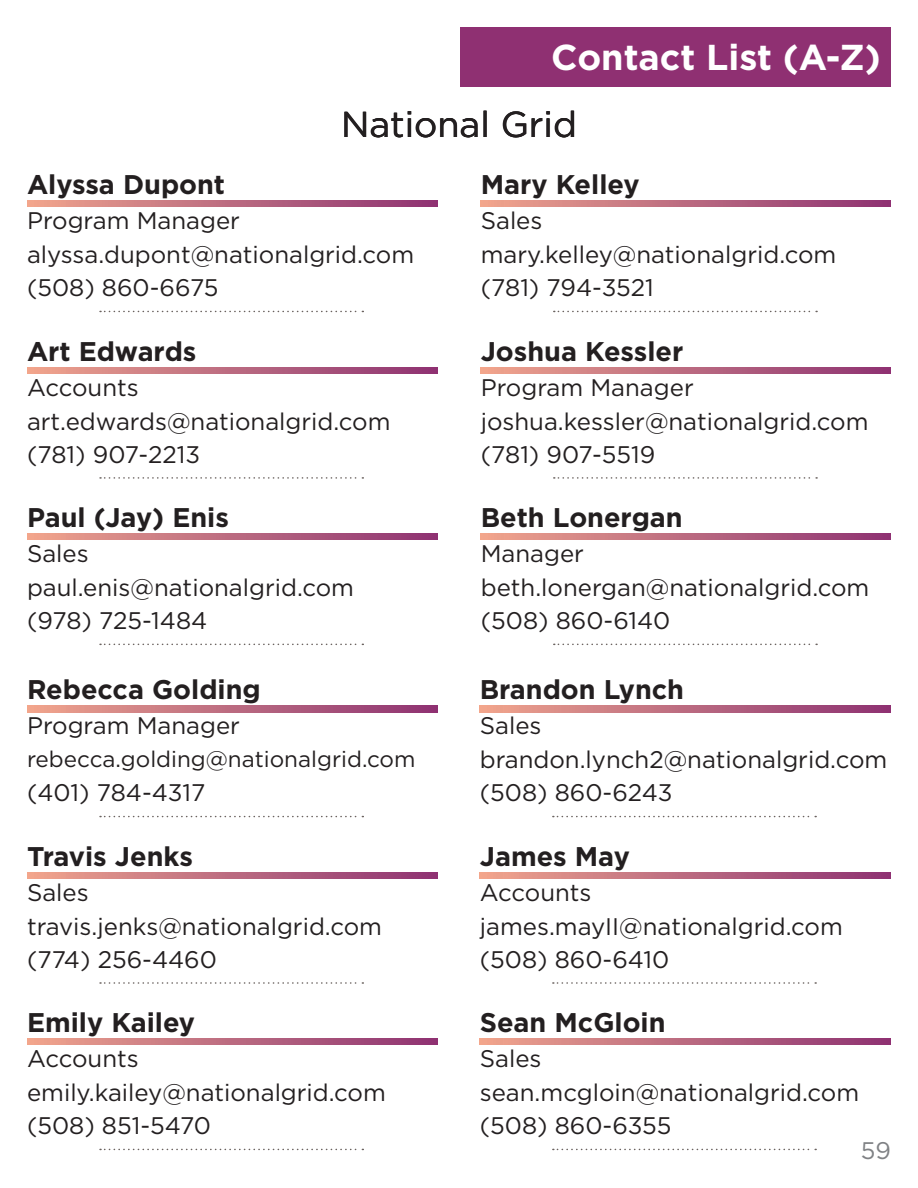
<style>
.page{position:relative;width:918px;height:1188px;background:#fff}
.page>*{position:absolute;margin:0;border:0;box-sizing:border-box;transform-origin:0 0}
.t1{font:700 36px "Gotham";color:#fff}
.Segment{font:36px "Gotham";color:#231f20}
.t2{font:700 27px "Gotham";color:#231f20}
.t3{font:24px "Gotham";color:#231f20}
.t4{font:24px "Gotham";color:#808285}
.t5{font:22.5px "Gotham";color:#231f20}
</style>
<div class="page">
<div style="left:460px;top:27px;width:431px;height:59px;background:#8f3072"></div>
<svg style="left:100px;top:311px;width:263px;height:1px"></svg>
<svg style="left:27px;top:201px;width:410px;height:6px;background:#bc6b7f"></svg>
<svg style="left:100px;top:477px;width:263px;height:2px"></svg>
<svg style="left:27px;top:367px;width:410px;height:6px;background:#bc6b7f"></svg>
<svg style="left:100px;top:644px;width:263px;height:1px"></svg>
<svg style="left:27px;top:534px;width:410px;height:6px;background:#bc6b7f"></svg>
<svg style="left:100px;top:816px;width:263px;height:1px"></svg>
<svg style="left:27px;top:706px;width:410px;height:6px;background:#bc6b7f"></svg>
<svg style="left:100px;top:982px;width:263px;height:2px"></svg>
<svg style="left:27px;top:872px;width:410px;height:7px;background:#bc6b7f"></svg>
<svg style="left:100px;top:1149px;width:263px;height:1px"></svg>
<svg style="left:27px;top:1039px;width:410px;height:6px;background:#bc6b7f"></svg>
<svg style="left:554px;top:311px;width:263px;height:1px"></svg>
<svg style="left:481px;top:201px;width:410px;height:6px;background:#bc6b7f"></svg>
<svg style="left:554px;top:477px;width:263px;height:2px"></svg>
<svg style="left:481px;top:367px;width:410px;height:6px;background:#bc6b7f"></svg>
<svg style="left:554px;top:644px;width:263px;height:1px"></svg>
<svg style="left:481px;top:534px;width:410px;height:6px;background:#bc6b7f"></svg>
<svg style="left:553px;top:816px;width:263px;height:1px"></svg>
<svg style="left:480px;top:706px;width:410px;height:6px;background:#bc6b7f"></svg>
<svg style="left:553px;top:982px;width:263px;height:2px"></svg>
<svg style="left:480px;top:872px;width:410px;height:7px;background:#bc6b7f"></svg>
<svg style="left:553px;top:1149px;width:263px;height:1px"></svg>
<svg style="left:480px;top:1039px;width:410px;height:6px;background:#bc6b7f"></svg>
<h1 class="t1" style="left:551px;top:33px;width:331px">Contact List (A-Z)</h1>
<p class="t2" style="left:27px;top:167px;width:200px">Alyssa Dupont</p>
<p class="Segment" style="left:341px;top:101px;width:237px">National Grid</p>
<p class="t2" style="left:481px;top:167px;width:160px">Mary Kelley</p>
<p class="t3" style="left:27px;top:205px;width:214px">Program Manager</p>
<p class="t3" style="left:27px;top:240px;width:389px">alyssa.dupont@nationalgrid.com</p>
<p class="t3" style="left:481px;top:205px;width:63px">Sales</p>
<p class="t3" style="left:481px;top:240px;width:357px">mary.kelley@nationalgrid.com</p>
<p class="t3" style="left:27px;top:272px;width:193px">(508) 860-6675</p>
<p class="t3" style="left:481px;top:272px;width:174px">(781) 794-3521</p>
<p class="t2" style="left:27px;top:333px;width:171px">Art Edwards</p>
<p class="t2" style="left:481px;top:333px;width:204px">Joshua Kessler</p>
<p class="t3" style="left:27px;top:372px;width:113px">Accounts</p>
<p class="t3" style="left:27px;top:406px;width:365px">art.edwards@nationalgrid.com</p>
<p class="t3" style="left:481px;top:372px;width:214px">Program Manager</p>
<p class="t3" style="left:481px;top:406px;width:389px">joshua.kessler@nationalgrid.com</p>
<p class="t3" style="left:27px;top:439px;width:175px">(781) 907-2213</p>
<p class="t3" style="left:481px;top:439px;width:176px">(781) 907-5519</p>
<p class="t2" style="left:27px;top:500px;width:204px">Paul (Jay) Enis</p>
<p class="t2" style="left:481px;top:500px;width:203px">Beth Lonergan</p>
<p class="t3" style="left:27px;top:538px;width:63px">Sales</p>
<p class="t3" style="left:27px;top:572px;width:329px">paul.enis@nationalgrid.com</p>
<p class="t3" style="left:481px;top:538px;width:105px">Manager</p>
<p class="t3" style="left:481px;top:572px;width:390px">beth.lonergan@nationalgrid.com</p>
<p class="t3" style="left:27px;top:605px;width:182px">(978) 725-1484</p>
<p class="t3" style="left:481px;top:605px;width:191px">(508) 860-6140</p>
<p class="t2" style="left:27px;top:672px;width:235px">Rebecca Golding</p>
<p class="t2" style="left:480px;top:672px;width:206px">Brandon Lynch</p>
<p class="t3" style="left:27px;top:710px;width:214px">Program Manager</p>
<p class="t5" style="left:27px;top:745px;width:390px">rebecca.golding@nationalgrid.com</p>
<p class="t3" style="left:480px;top:710px;width:63px">Sales</p>
<p class="t3" style="left:480px;top:745px;width:409px">brandon.lynch2@nationalgrid.com</p>
<p class="t3" style="left:27px;top:777px;width:180px">(401) 784-4317</p>
<p class="t3" style="left:480px;top:777px;width:194px">(508) 860-6243</p>
<p class="t2" style="left:27px;top:838px;width:168px">Travis Jenks</p>
<p class="t2" style="left:480px;top:838px;width:152px">James May</p>
<p class="t3" style="left:27px;top:877px;width:63px">Sales</p>
<p class="t3" style="left:27px;top:911px;width:357px">travis.jenks@nationalgrid.com</p>
<p class="t3" style="left:480px;top:877px;width:113px">Accounts</p>
<p class="t3" style="left:480px;top:911px;width:365px">james.mayII@nationalgrid.com</p>
<p class="t3" style="left:27px;top:944px;width:191px">(774) 256-4460</p>
<p class="t3" style="left:480px;top:944px;width:191px">(508) 860-6410</p>
<p class="t2" style="left:27px;top:1005px;width:170px">Emily Kailey</p>
<p class="t2" style="left:480px;top:1005px;width:187px">Sean McGloin</p>
<p class="t3" style="left:27px;top:1043px;width:113px">Accounts</p>
<p class="t3" style="left:27px;top:1078px;width:360px">emily.kailey@nationalgrid.com</p>
<p class="t3" style="left:480px;top:1043px;width:63px">Sales</p>
<p class="t3" style="left:480px;top:1078px;width:381px">sean.mcgloin@nationalgrid.com</p>
<p class="t3" style="left:27px;top:1110px;width:186px">(508) 851-5470</p>
<p class="t3" style="left:480px;top:1110px;width:193px">(508) 860-6355</p>
<p class="t4" style="left:861px;top:1135px;width:32px">59</p>
</div>
